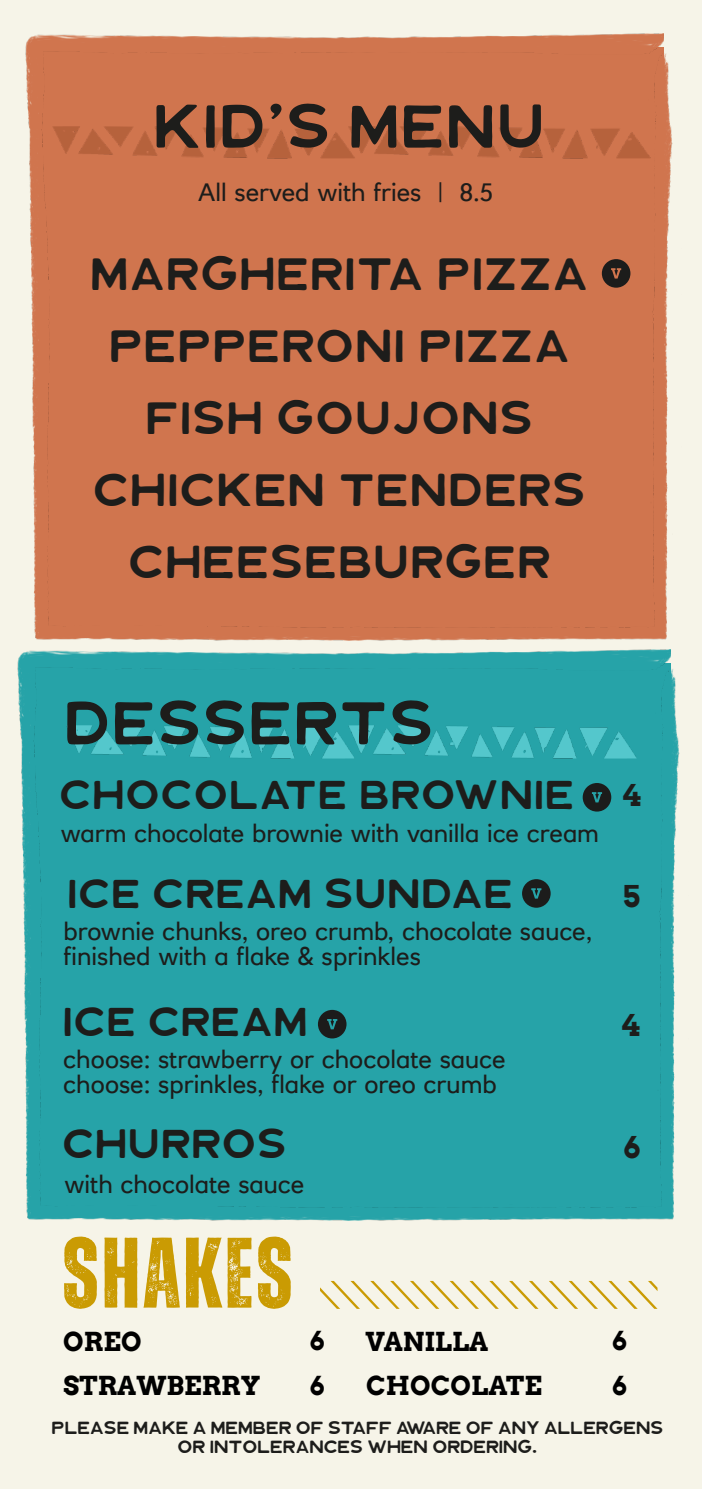
<style>
.page{position:relative;width:702px;height:1489px;background:#fff}
.page>*{position:absolute;margin:0;border:0;box-sizing:border-box;transform-origin:0 0}
.t1{font:700 100px "FONTSPRINGDEMO Zuume Rough";letter-spacing:.03em;color:#ca9b03}
.t2{font:60px "BELLOWSREGULAR";letter-spacing:.03em;color:#1d1d1b}
.t3{font:45px/72px "BELLOWSREGULAR";letter-spacing:.03em;color:#1d1d1b;text-align:center}
.t4{font:40px "BELLOWSREGULAR";letter-spacing:.03em;color:#1d1d1b}
.t5{font:700 30px "Arvo";color:#1d1d1b}
.t6{font:700 26.25px "Arvo";color:#000}
.t7{font:25px/25px "RN House Sans W01";color:#1d1d1b}
.t8{font:17.5px/19.2px "BELLOWSREGULAR";color:#1d1d1b;text-align:center}
</style>
<div class="page">
<div style="left:0;top:0;width:702px;height:1488px;background:#f6f4e8"></div>
<div style="left:25px;top:34px;width:648px;height:606px;background:#d0754e"></div>
<img style="left:52px;top:127px;width:598px;height:31px">
<div style="left:18px;top:649px;width:662px;height:571px;background:#26a3a8"></div>
<img style="left:66px;top:725px;width:570px;height:33px">
<svg style="left:320px;top:1280px;width:337px;height:28px"></svg>
<svg style="left:601px;top:259px;width:29px;height:29px"></svg>
<svg style="left:582px;top:783px;width:29px;height:28px"></svg>
<svg style="left:522px;top:879px;width:28px;height:28px"></svg>
<svg style="left:318px;top:1009px;width:28px;height:29px"></svg>
<h2 class="t2" style="left:153px;top:106px;width:392px">KID'S MENU</h2>
<p class="t7" style="left:198px;top:183px;width:297px">All served with fries | 8.5</p>
<h3 class="t3" style="left:91px;top:243px;width:499px">MARGHERITA PIZZA<br>PEPPERONI PIZZA<br>FISH GOUJONS<br>CHICKEN TENDERS<br>CHEESEBURGER</h3>
<h2 class="t2" style="left:64px;top:702px;width:371px">DESSERTS</h2>
<h3 class="t4" style="left:59px;top:780px;width:516px">CHOCOLATE BROWNIE</h3>
<p class="t7" style="left:61px;top:823px;width:539px">warm chocolate brownie with vanilla ice cream</p>
<h3 class="t4" style="left:67px;top:879px;width:447px">ICE CREAM SUNDAE</h3>
<p class="t7" style="left:63px;top:921px;width:530px">brownie chunks, oreo crumb, chocolate sauce, finished with a flake &amp; sprinkles</p>
<h3 class="t4" style="left:63px;top:1008px;width:246px">ICE CREAM</h3>
<p class="t7" style="left:63px;top:1049px;width:444px">choose: strawberry or chocolate sauce choose: sprinkles, flake or oreo crumb</p>
<h3 class="t4" style="left:62px;top:1129px;width:225px">CHURROS</h3>
<p class="t7" style="left:64px;top:1173px;width:241px">with chocolate sauce</p>
<p class="t5" style="left:623px;top:782px;width:20px">4</p>
<p class="t5" style="left:622px;top:884px;width:19px">5</p>
<p class="t5" style="left:622px;top:1013px;width:20px">4</p>
<p class="t5" style="left:623px;top:1135px;width:19px">6</p>
<h1 class="t1" style="left:62px;top:1227px;width:232px">SHAKES</h1>
<p class="t6" style="left:63px;top:1330px;width:80px">OREO</p>
<p class="t6" style="left:310px;top:1329px;width:16px">6</p>
<p class="t6" style="left:64px;top:1374px;width:198px">STRAWBERRY</p>
<p class="t6" style="left:310px;top:1375px;width:16px">6</p>
<p class="t6" style="left:365px;top:1330px;width:124px">VANILLA</p>
<p class="t6" style="left:612px;top:1329px;width:16px">6</p>
<p class="t6" style="left:366px;top:1374px;width:177px">CHOCOLATE</p>
<p class="t6" style="left:612px;top:1375px;width:16px">6</p>
<p class="t8" style="left:52px;top:1419px;width:613px">PLEASE MAKE A MEMBER OF STAFF AWARE OF ANY ALLERGENS<br>OR INTOLERANCES WHEN ORDERING.</p>
</div>
